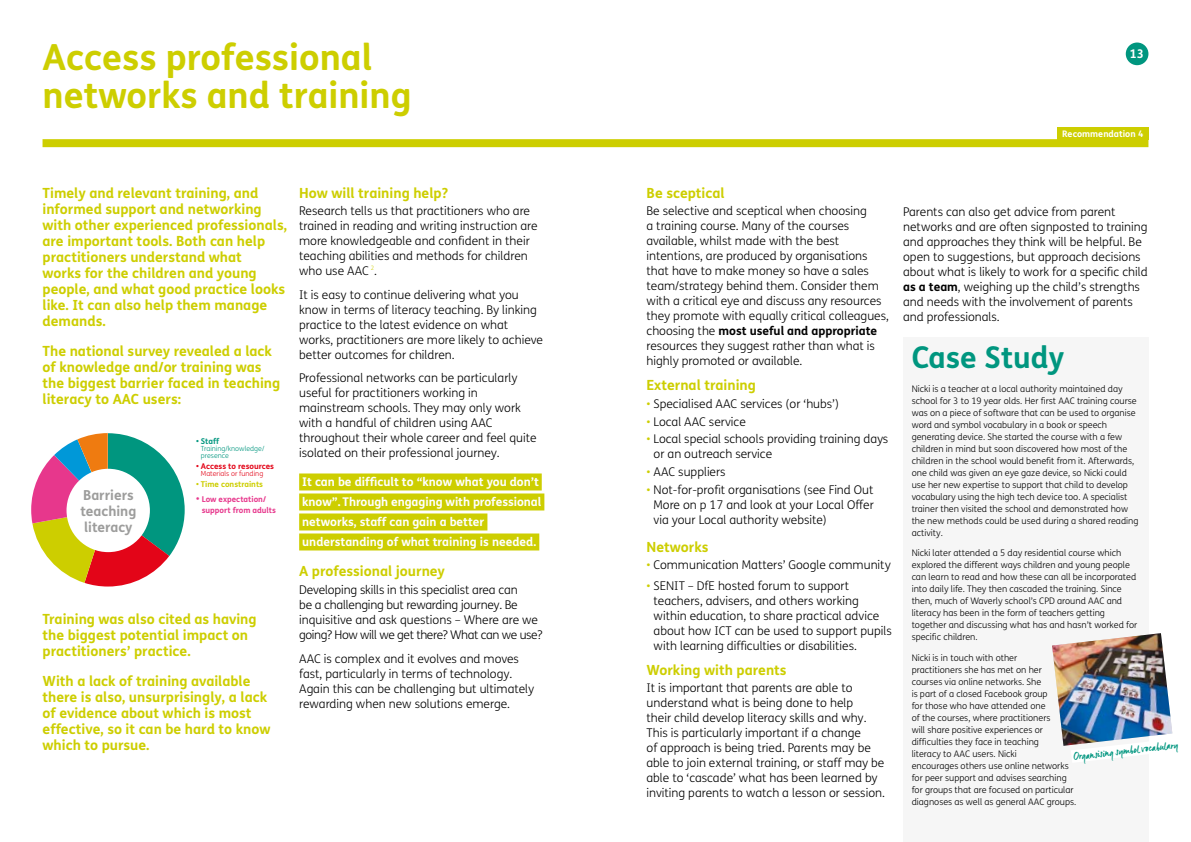
<style>
.page{position:relative;width:1191px;height:842px;background:#fff}
.page>*{position:absolute;margin:0;border:0;box-sizing:border-box;transform-origin:0 0}
.t1{font:700 36px/38px "FS Me";color:#cdce00}
.t2{font:700 30px "FS Me";color:#00967f}
.t3{font:700 14px/16px "FS Me";color:#cdce00}
.t4{font:700 13.8px/15.7px "FS Me";color:#9d9d9c}
.t5{font:300 12px/15px "FS Me";color:#000}
.t6{font:700 12px/20px "FS Me";color:#fff}
.t7{font:10.8px "Manus";color:#00967f}
.t8{font:300 9px/12px "FS Me";color:#000}
.t9{font:700 9px "FS Me";color:#fff}
.t10{font:700 8px/11px "FS Me";color:#e7378c}
.t11{font:700 8px "FS Me";color:#e30518}
.t12{font:700 8px "FS Me";color:#cdce00}
.t13{font:700 8px "FS Me";color:#00967f}
.t14{font:300 7px/7px "FS Me";color:#00967f}
.t15{font:300 7px "FS Me";color:#e30518}
.s1{font-size:9.4px}
.s2{font-weight:700}
.s3{color:#cdce00}
</style>
<div class="page">
<div style="left:43px;top:139px;width:1105px;height:8px;background:#cdce00"></div>
<div style="left:299px;top:473px;width:243px;height:17px;background:#cdce00"></div>
<div style="left:299px;top:493px;width:245px;height:17px;background:#cdce00"></div>
<div style="left:299px;top:513px;width:188px;height:17px;background:#cdce00"></div>
<div style="left:299px;top:533px;width:240px;height:17px;background:#cdce00"></div>
<svg style="left:31px;top:432px;width:154px;height:154px"></svg>
<div style="left:67px;top:469px;width:83px;height:83px;background:#fff;border-radius:50%"></div>
<div style="left:1057px;top:127px;width:91px;height:13px;background:#cdce00"></div>
<div style="left:1125px;top:43px;width:23px;height:22px;background:#00967f;border-radius:50%"></div>
<div style="left:903px;top:337px;width:245px;height:505px;background:#f6f6f6"></div>
<img style="left:1052px;top:633px;width:121px;height:113px">
<h1 class="t1" style="left:43px;top:36px;width:371px">Access professional networks and training</h1>
<p class="t3" style="left:43px;top:184px;width:246px">Timely and relevant training, and informed support and networking with other experienced professionals, are important tools. Both can help practitioners understand what<br>works for the children and young people, and what good practice looks like. It can also help them manage demands.</p>
<p class="t3" style="left:43px;top:342px;width:239px">The national survey revealed a lack of knowledge and/or training was the biggest barrier faced in teaching literacy to AAC users:</p>
<p class="t4" style="left:80px;top:487px;width:58px">Barriers teaching literacy</p>
<p class="t13" style="left:196px;top:435px;width:25px">• Staff</p>
<p class="t14" style="left:201px;top:445px;width:65px">Training/knowledge/ presence</p>
<p class="t11" style="left:196px;top:460px;width:80px">• Access to resources</p>
<p class="t15" style="left:201px;top:469px;width:64px">Materials or funding</p>
<p class="t12" style="left:196px;top:478px;width:69px">• Time constraints</p>
<p class="t10" style="left:202px;top:494px;width:76px;text-indent:-6px"><span class="s1">•</span> Low expectation/ support from adults</p>
<p class="t3" style="left:43px;top:610px;width:216px">Training was also cited as having the biggest potential impact on practitioners’ practice.</p>
<p class="t3" style="left:43px;top:672px;width:229px">With a lack of training available there is also, unsurprisingly, a lack of evidence about which is most effective, so it can be hard to know which to pursue.</p>
<p class="t3" style="left:299px;top:184px;width:150px">How will training help?</p>
<p class="t5" style="left:299px;top:203px;width:240px">Research tells us that practitioners who are trained in reading and writing instruction are more knowledgeable and confident in their teaching abilities and methods for children who use AAC <sup>2</sup>.</p>
<p class="t5" style="left:299px;top:287px;width:245px">It is easy to continue delivering what you know in terms of literacy teaching. By linking practice to the latest evidence on what works, practitioners are more likely to achieve better outcomes for children.</p>
<p class="t5" style="left:299px;top:370px;width:239px">Professional networks can be particularly useful for practitioners working in mainstream schools. They may only work with a handful of children using AAC throughout their whole career and feel quite isolated on their professional journey.</p>
<p class="t6" style="left:302px;top:471px;width:240px">It can be difficult to “know what you don’t know”. Through engaging with professional networks, staff can gain a better understanding of what training is needed.</p>
<p class="t3" style="left:299px;top:562px;width:147px">A professional journey</p>
<p class="t5" style="left:299px;top:582px;width:245px">Developing skills in this specialist area can<br>be a challenging but rewarding journey. Be inquisitive and ask questions – Where are we going? How will we get there? What can we use?</p>
<p class="t5" style="left:299px;top:650px;width:237px">AAC is complex and it evolves and moves fast, particularly in terms of technology.<br>Again this can be challenging but ultimately rewarding when new solutions emerge.</p>
<p class="t6" style="left:1129px;top:43px;width:16px">13</p>
<p class="t9" style="left:1062px;top:127px;width:83px">Recommendation 4</p>
<p class="t3" style="left:646px;top:184px;width:80px">Be sceptical</p>
<p class="t5" style="left:646px;top:203px;width:244px">Be selective and sceptical when choosing<br>a training course. Many of the courses available, whilst made with the best intentions, are produced by organisations that have to make money so have a sales team/strategy behind them. Consider them with a critical eye and discuss any resources they promote with equally critical colleagues, choosing the <span class="s2">most useful and appropriate </span>resources they suggest rather than what is highly promoted or available.</p>
<p class="t3" style="left:646px;top:376px;width:111px">External training</p>
<p class="t5" style="left:646px;top:396px;width:194px"><span class="s3">•</span> Specialised AAC services (or ‘hubs’)</p>
<p class="t5" style="left:646px;top:414px;width:101px"><span class="s3">•</span> Local AAC service</p>
<p class="t5" style="left:653px;top:431px;width:236px;text-indent:-7px"><span class="s3">•</span> Local special schools providing training days or an outreach service</p>
<p class="t5" style="left:646px;top:464px;width:81px"><span class="s3">•</span> AAC suppliers</p>
<p class="t5" style="left:653px;top:482px;width:222px;text-align:justify;text-indent:-7px"><span class="s3">•</span> Not-for-profit organisations (see Find Out More on p 17 and look at your Local Offer via your Local authority website)</p>
<p class="t3" style="left:646px;top:538px;width:63px">Networks</p>
<p class="t5" style="left:646px;top:557px;width:246px"><span class="s3">•</span> Communication Matters’ Google community</p>
<p class="t5" style="left:653px;top:578px;width:240px;text-indent:-7px"><span class="s3">•</span> SENIT – DfE hosted forum to support teachers, advisers, and others working within education, to share practical advice about how ICT can be used to support pupils with learning difficulties or disabilities.</p>
<p class="t3" style="left:646px;top:661px;width:141px">Working with parents</p>
<p class="t5" style="left:646px;top:680px;width:240px">It is important that parents are able to understand what is being done to help<br>their child develop literacy skills and why.<br>This is particularly important if a change<br>of approach is being tried. Parents may be able to join external training, or staff may be able to ‘cascade’ what has been learned by inviting parents to watch a lesson or session.</p>
<p class="t5" style="left:903px;top:204px;width:246px">Parents can also get advice from parent networks and are often signposted to training and approaches they think will be helpful. Be open to suggestions, but approach decisions about what is likely to work for a specific child <span class="s2">as a team</span>, weighing up the child’s strengths and needs with the involvement of parents and professionals.</p>
<h2 class="t2" style="left:911px;top:334px;width:154px">Case Study</h2>
<p class="t8" style="left:911px;top:382px;width:228px">Nicki is a teacher at a local authority maintained day school for 3 to 19 year olds. Her first AAC training course was on a piece of software that can be used to organise word and symbol vocabulary in a book or speech generating device. She started the course with a few children in mind but soon discovered how most of the children in the school would benefit from it. Afterwards, one child was given an eye gaze device, so Nicki could use her new expertise to support that child to develop vocabulary using the high tech device too. A specialist trainer then visited the school and demonstrated how the new methods could be used during a shared reading activity.</p>
<p class="t8" style="left:911px;top:547px;width:227px">Nicki later attended a 5 day residential course which explored the different ways children and young people can learn to read and how these can all be incorporated into daily life. They then cascaded the training. Since then, much of Waverly school’s CPD around AAC and literacy has been in the form of teachers getting together and discussing what has and hasn’t worked for specific children.</p>
<p class="t8" style="left:911px;top:651px;width:166px">Nicki is in touch with other<br>practitioners she has met on her<br>courses via online networks. She<br>is part of a closed Facebook group<br>for those who have attended one<br>of the courses, where practitioners<br>will share positive experiences or difficulties they face in teaching<br>literacy to AAC users. Nicki<br>encourages others use online networks for peer support and advises searching for groups that are focused on particular diagnoses as well as general AAC groups.</p>
<p class="t7" style="left:1073px;top:749px;width:107px;rotate:-6deg">Organsising symbol vo cabulary</p>
</div>
